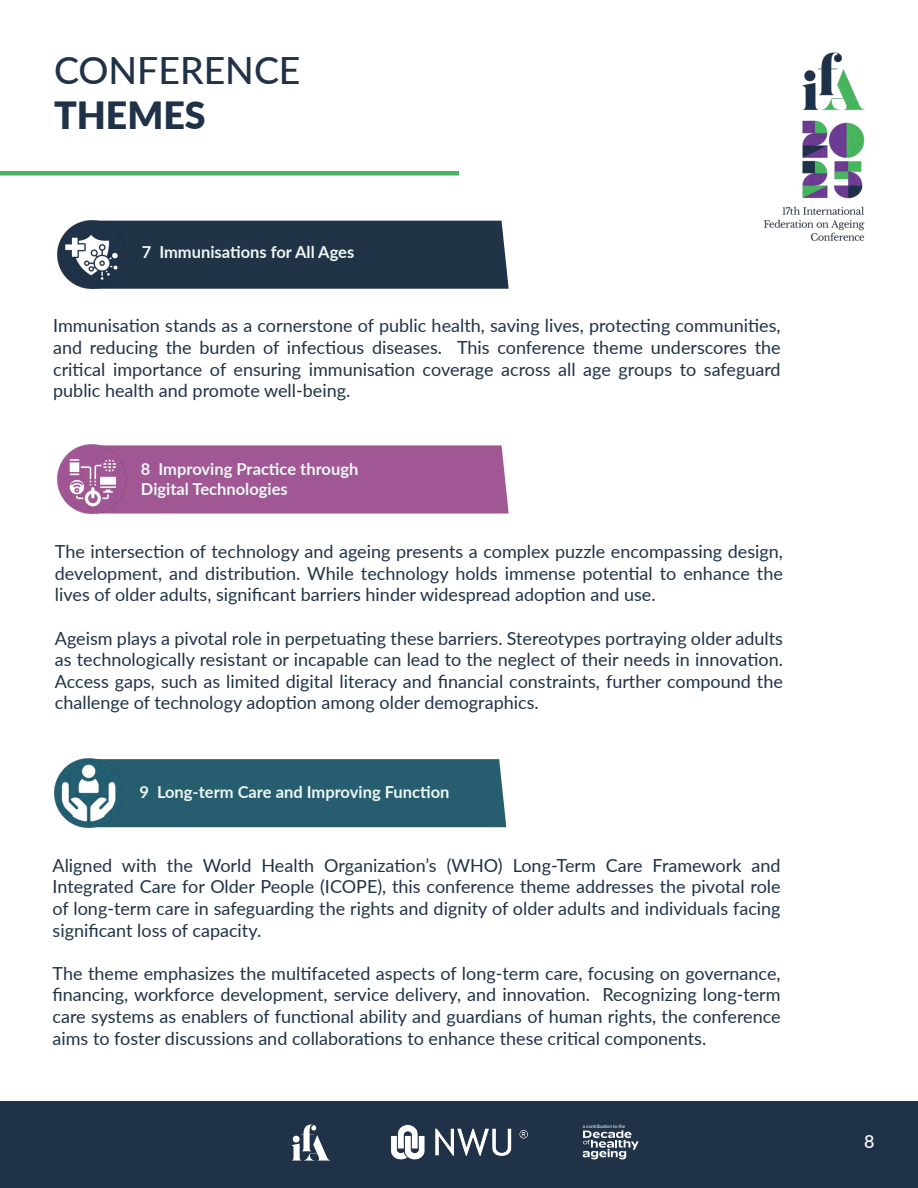
<style>
.page{position:relative;width:918px;height:1188px;background:#fff}
.page>*{position:absolute;margin:0;border:0;box-sizing:border-box;transform-origin:0 0}
.t1{font:500 37.5px "Lato";color:#203248}
.t2{font:900 37.5px "Lato";color:#203248}
.Text{font:18px/21.6px "Lato";color:#203248;text-align:justify}
.t3{font:500 18px "Lato";color:#fff}
.Theme{font:700 16.5px "Lato";color:#edf7f4}
.t4{font:4.95px "TT Runs WHO";color:#fff}
</style>
<div class="page">
<div style="left:0;top:1101px;width:918px;height:87px;background:#203248"></div>
<img style="left:391px;top:1125px;width:137px;height:35px">
<svg style="left:292px;top:1125px;width:38px;height:36px"></svg>
<svg style="left:583px;top:1130px;width:56px;height:30px"></svg>
<img style="left:764px;top:52px;width:101px;height:189px">
<div style="left:0;top:171px;width:459px;height:5px;background:#49b461"></div>
<div style="left:126px;top:445px;width:383px;height:69px;background:#a05793"></div>
<img style="left:57px;top:444px;width:69px;height:70px">
<div style="left:124px;top:759px;width:382px;height:68px;background:#265e70"></div>
<img style="left:54px;top:758px;width:70px;height:69px">
<div style="left:126px;top:221px;width:383px;height:68px;background:#213347"></div>
<img style="left:57px;top:220px;width:69px;height:69px">
<p class="t1" style="left:54px;top:44px;width:248px">CONFERENCE</p>
<p class="t2" style="left:54px;top:87px;width:153px">THEMES</p>
<p class="Theme" style="left:142px;top:240px;width:214px">7 Immunisations for All Ages</p>
<p class="Text" style="left:53px;top:314px;width:729px">Immunisation stands as a cornerstone of public health, saving lives, protecting communities, and reducing the burden of infectious diseases. This conference theme underscores the critical importance of ensuring immunisation coverage across all age groups to safeguard public health and promote well-being.</p>
<p class="Theme" style="left:141px;top:457px;width:219px">8 Improving Practice through</p>
<p class="Theme" style="left:141px;top:477px;width:148px">Digital Technologies</p>
<p class="Text" style="left:55px;top:540px;width:730px">The intersection of technology and ageing presents a complex puzzle encompassing design, development, and distribution. While technology holds immense potential to enhance the lives of older adults, significant barriers hinder widespread adoption and use.</p>
<p class="Text" style="left:55px;top:626px;width:730px">Ageism plays a pivotal role in perpetuating these barriers. Stereotypes portraying older adults as technologically resistant or incapable can lead to the neglect of their needs in innovation.<br>Access gaps, such as limited digital literacy and financial constraints, further compound the challenge of technology adoption among older demographics.</p>
<p class="Theme" style="left:139px;top:780px;width:312px">9 Long-term Care and Improving Function</p>
<p class="Text" style="left:53px;top:854px;width:730px">Aligned with the World Health Organization’s (WHO) Long-Term Care Framework and Integrated Care for Older People (ICOPE), this conference theme addresses the pivotal role of long-term care in safeguarding the rights and dignity of older adults and individuals facing significant loss of capacity.</p>
<p class="Text" style="left:53px;top:962px;width:730px">The theme emphasizes the multifaceted aspects of long-term care, focusing on governance, financing, workforce development, service delivery, and innovation. Recognizing long-term care systems as enablers of functional ability and guardians of human rights, the conference aims to foster discussions and collaborations to enhance these critical components.</p>
<p class="t4" style="left:583px;top:1123px;width:44px">a contribution to the</p>
<p class="t3" style="left:864px;top:1129px;width:12px">8</p>
</div>
